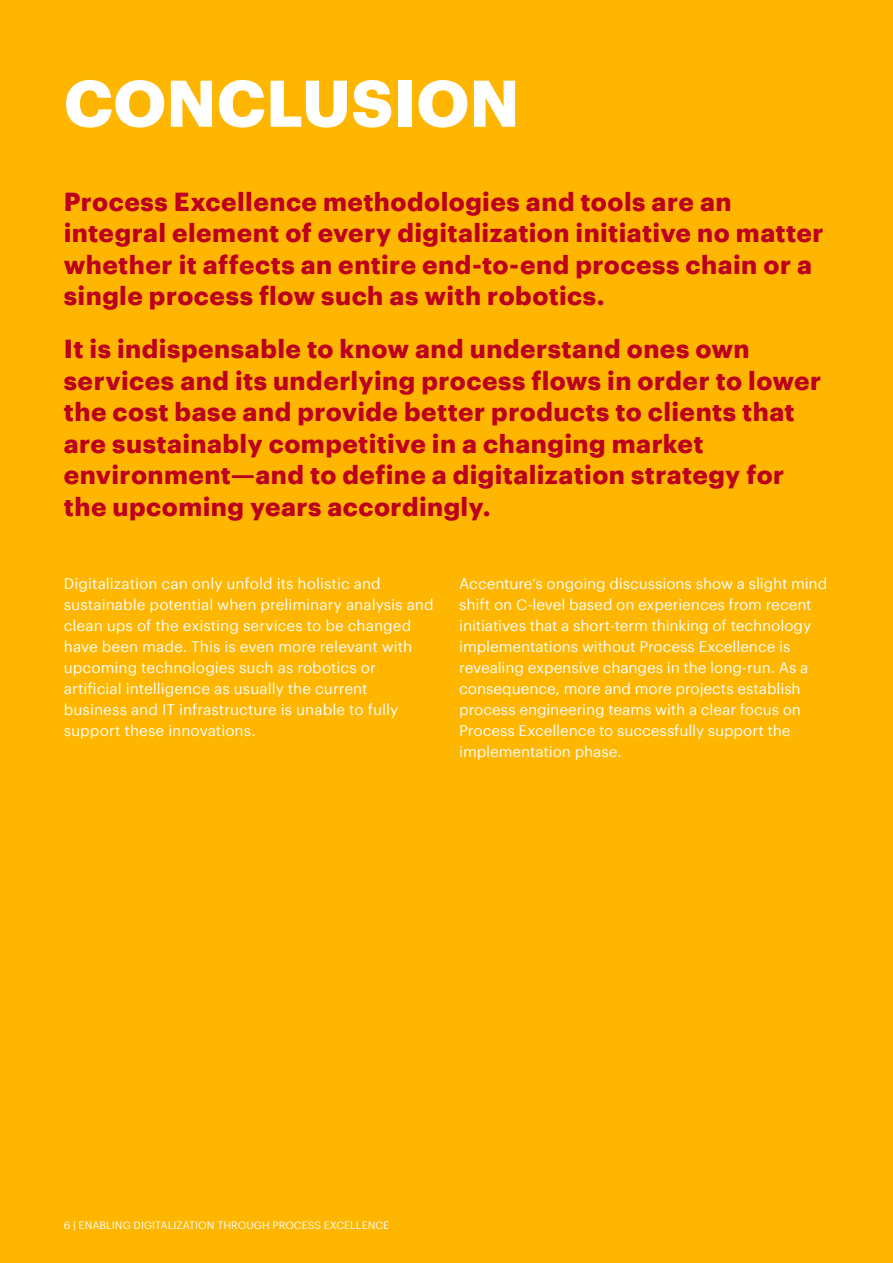
<style>
.page{position:relative;width:893px;height:1263px;background:#ffb600}
.page>*{position:absolute;margin:0;border:0;box-sizing:border-box;transform-origin:0 0}
.t1{font:700 64.5px "Graphik";letter-spacing:-.005em;color:#fff}
.t2{font:700 25.5px/31.5px "Graphik";letter-spacing:.02em;color:#bd001d}
.t3{font:15px/21px "Graphik";letter-spacing:-.005em;color:#fff}
.t4{font:10.5px "Graphik";color:#fff}
</style>
<div class="page">
<h1 class="t1" style="left:64px;top:53px;width:458px">CONCLUSION</h1>
<h2 class="t2" style="left:64px;top:184px;width:761px">Process Excellence methodologies and tools are an integral element of every digitalization initiative no matter whether it affects an entire end-to-end process chain or a single process flow such as with robotics.</h2>
<p class="t2" style="left:64px;top:331px;width:759px">It is indispensable to know and understand ones own services and its underlying process flows in order to lower the cost base and provide better products to clients that are sustainably competitive in a changing market environment—and to define a digitalization strategy for the upcoming years accordingly.</p>
<p class="t3" style="left:64px;top:572px;width:371px">Digitalization can only unfold its holistic and sustainable potential when preliminary analysis and clean ups of the existing services to be changed have been made. This is even more relevant with upcoming technologies such as robotics or artificial intelligence as usually the current business and IT infrastructure is unable to fully support these innovations.</p>
<p class="t3" style="left:459px;top:572px;width:369px">Accenture’s ongoing discussions show a slight mind shift on C-level based on experiences from recent initiatives that a short-term thinking of technology implementations without Process Excellence is revealing expensive changes in the long-run. As a consequence, more and more projects establish process engineering teams with a clear focus on Process Excellence to successfully support the implementation phase.</p>
<p class="t4" style="left:64px;top:1217px;width:327px">6 | ENABLING DIGITALIZATION THROUGH PROCESS EXCELLENCE</p>
</div>
